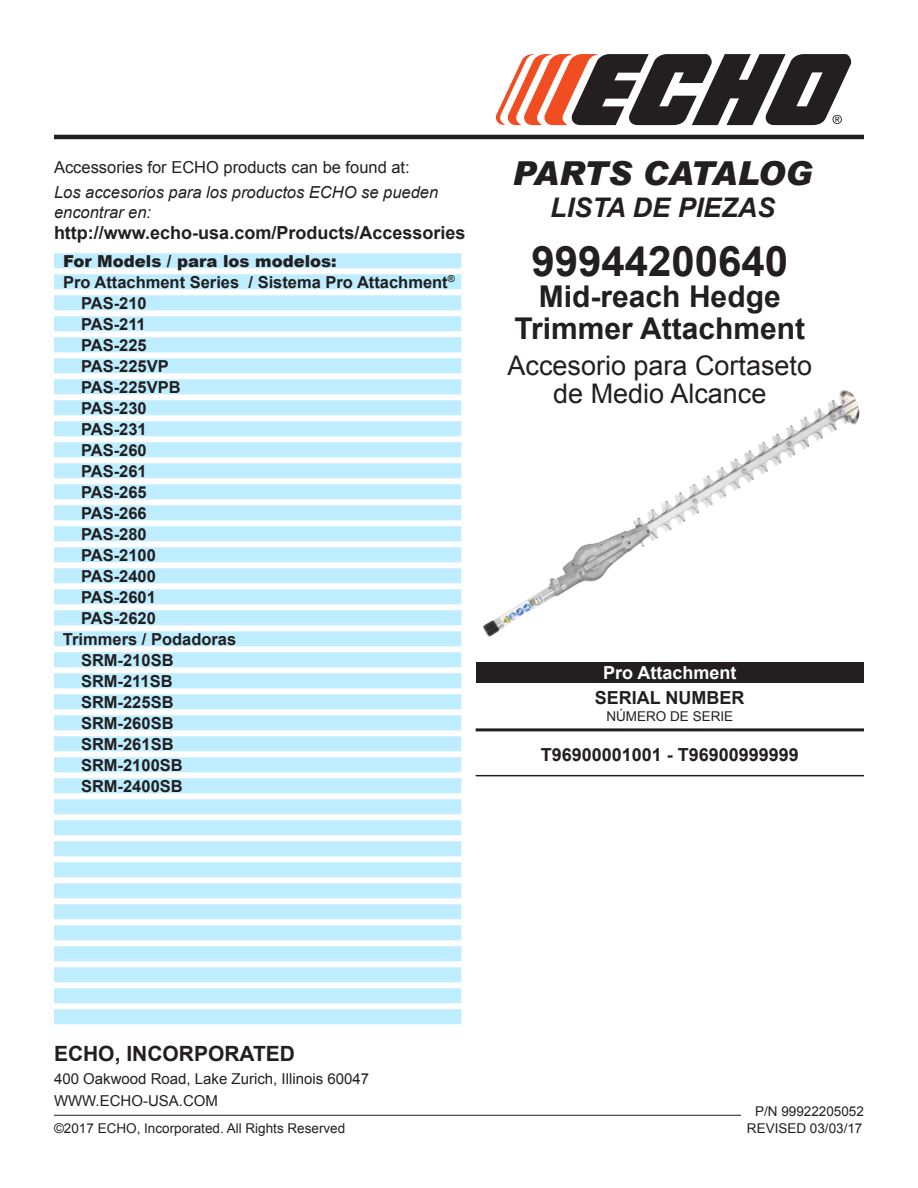
<style>
.page{position:relative;width:918px;height:1188px;background:#fff}
.page>*{position:absolute;margin:0;border:0;box-sizing:border-box;transform-origin:0 0}
.t1{font:700 42px "Arial";color:#231f20}
.t2{font:italic 900 33px "Arial";letter-spacing:-.015em;color:#231f20}
.t3{font:700 30px/31.5px "Arial";color:#231f20;text-align:center}
.t4{font:27px/28.5px "Arial";color:#231f20;text-align:center}
.t5{font:italic 700 27px "Arial";color:#231f20}
.t6{font:700 21px "Arial";color:#231f20}
.t7{font:700 18px "Arial";color:#231f20}
.t8{font:700 18px "Arial";color:#fff}
.t9{font:700 16.5px "Arial";color:#231f20}
.t10{font:italic 16.5px/19.8px "Arial";color:#231f20}
.t11{font:16.5px "Arial";color:#231f20}
.t12{font:900 16.5px "Arial";color:#231f20}
.t13{font:15px/22.5px "Arial";color:#231f20}
.t14{font:13.5px "Arial";color:#231f20}
</style>
<div class="page">
<svg style="left:495px;top:54px;width:357px;height:71px"></svg>
<hr style="left:54px;top:135px;width:810px;height:4px;background:#231f20">
<hr style="left:54px;top:1115px;width:687px;height:1px;background:#231f20">
<hr style="left:476px;top:728px;width:388px;height:3px;background:#231f20">
<hr style="left:476px;top:775px;width:388px;height:1px;background:#231f20">
<div style="left:476px;top:663px;width:388px;height:20px;background:#231f20"></div>
<div style="left:54px;top:253px;width:407px;height:14px;background:#bdedfe"></div>
<hr style="left:54px;top:267px;width:407px;height:1px;background:#bdedfe">
<div style="left:54px;top:274px;width:407px;height:14px;background:#bdedfe"></div>
<hr style="left:54px;top:288px;width:407px;height:1px;background:#bdedfe">
<div style="left:54px;top:295px;width:407px;height:14px;background:#bdedfe"></div>
<hr style="left:54px;top:309px;width:407px;height:1px;background:#bdedfe">
<div style="left:54px;top:316px;width:407px;height:14px;background:#bdedfe"></div>
<hr style="left:54px;top:330px;width:407px;height:1px;background:#bdedfe">
<div style="left:54px;top:337px;width:407px;height:14px;background:#bdedfe"></div>
<hr style="left:54px;top:351px;width:407px;height:1px;background:#bdedfe">
<div style="left:54px;top:358px;width:407px;height:14px;background:#bdedfe"></div>
<hr style="left:54px;top:372px;width:407px;height:1px;background:#bdedfe">
<div style="left:54px;top:379px;width:407px;height:14px;background:#bdedfe"></div>
<hr style="left:54px;top:393px;width:407px;height:1px;background:#bdedfe">
<div style="left:54px;top:400px;width:407px;height:14px;background:#bdedfe"></div>
<hr style="left:54px;top:414px;width:407px;height:1px;background:#bdedfe">
<div style="left:54px;top:421px;width:407px;height:14px;background:#bdedfe"></div>
<hr style="left:54px;top:435px;width:407px;height:1px;background:#bdedfe">
<div style="left:54px;top:442px;width:407px;height:14px;background:#bdedfe"></div>
<hr style="left:54px;top:456px;width:407px;height:1px;background:#bdedfe">
<div style="left:54px;top:463px;width:407px;height:14px;background:#bdedfe"></div>
<hr style="left:54px;top:477px;width:407px;height:1px;background:#bdedfe">
<div style="left:54px;top:484px;width:407px;height:14px;background:#bdedfe"></div>
<hr style="left:54px;top:498px;width:407px;height:1px;background:#bdedfe">
<div style="left:54px;top:505px;width:407px;height:14px;background:#bdedfe"></div>
<hr style="left:54px;top:519px;width:407px;height:1px;background:#bdedfe">
<div style="left:54px;top:526px;width:407px;height:14px;background:#bdedfe"></div>
<hr style="left:54px;top:540px;width:407px;height:1px;background:#bdedfe">
<div style="left:54px;top:547px;width:407px;height:14px;background:#bdedfe"></div>
<hr style="left:54px;top:561px;width:407px;height:1px;background:#bdedfe">
<div style="left:54px;top:568px;width:407px;height:14px;background:#bdedfe"></div>
<hr style="left:54px;top:582px;width:407px;height:1px;background:#bdedfe">
<div style="left:54px;top:589px;width:407px;height:14px;background:#bdedfe"></div>
<hr style="left:54px;top:603px;width:407px;height:1px;background:#bdedfe">
<div style="left:54px;top:610px;width:407px;height:14px;background:#bdedfe"></div>
<hr style="left:54px;top:624px;width:407px;height:1px;background:#bdedfe">
<div style="left:54px;top:631px;width:407px;height:14px;background:#bdedfe"></div>
<hr style="left:54px;top:645px;width:407px;height:1px;background:#bdedfe">
<div style="left:54px;top:652px;width:407px;height:14px;background:#bdedfe"></div>
<hr style="left:54px;top:666px;width:407px;height:1px;background:#bdedfe">
<div style="left:54px;top:673px;width:407px;height:14px;background:#bdedfe"></div>
<hr style="left:54px;top:687px;width:407px;height:1px;background:#bdedfe">
<div style="left:54px;top:694px;width:407px;height:14px;background:#bdedfe"></div>
<hr style="left:54px;top:708px;width:407px;height:1px;background:#bdedfe">
<div style="left:54px;top:715px;width:407px;height:14px;background:#bdedfe"></div>
<hr style="left:54px;top:729px;width:407px;height:1px;background:#bdedfe">
<div style="left:54px;top:736px;width:407px;height:14px;background:#bdedfe"></div>
<hr style="left:54px;top:750px;width:407px;height:1px;background:#bdedfe">
<div style="left:54px;top:757px;width:407px;height:14px;background:#bdedfe"></div>
<hr style="left:54px;top:771px;width:407px;height:1px;background:#bdedfe">
<div style="left:54px;top:778px;width:407px;height:14px;background:#bdedfe"></div>
<hr style="left:54px;top:792px;width:407px;height:1px;background:#bdedfe">
<div style="left:54px;top:799px;width:407px;height:14px;background:#bdedfe"></div>
<hr style="left:54px;top:813px;width:407px;height:1px;background:#bdedfe">
<div style="left:54px;top:820px;width:407px;height:14px;background:#bdedfe"></div>
<hr style="left:54px;top:834px;width:407px;height:1px;background:#bdedfe">
<div style="left:54px;top:841px;width:407px;height:14px;background:#bdedfe"></div>
<hr style="left:54px;top:855px;width:407px;height:1px;background:#bdedfe">
<div style="left:54px;top:862px;width:407px;height:14px;background:#bdedfe"></div>
<hr style="left:54px;top:876px;width:407px;height:1px;background:#bdedfe">
<div style="left:54px;top:883px;width:407px;height:14px;background:#bdedfe"></div>
<hr style="left:54px;top:897px;width:407px;height:1px;background:#bdedfe">
<div style="left:54px;top:904px;width:407px;height:14px;background:#bdedfe"></div>
<hr style="left:54px;top:918px;width:407px;height:1px;background:#bdedfe">
<div style="left:54px;top:925px;width:407px;height:14px;background:#bdedfe"></div>
<hr style="left:54px;top:939px;width:407px;height:1px;background:#bdedfe">
<div style="left:54px;top:946px;width:407px;height:14px;background:#bdedfe"></div>
<hr style="left:54px;top:960px;width:407px;height:1px;background:#bdedfe">
<div style="left:54px;top:967px;width:407px;height:14px;background:#bdedfe"></div>
<hr style="left:54px;top:981px;width:407px;height:1px;background:#bdedfe">
<div style="left:54px;top:988px;width:407px;height:14px;background:#bdedfe"></div>
<hr style="left:54px;top:1002px;width:407px;height:1px;background:#bdedfe">
<div style="left:54px;top:1009px;width:407px;height:14px;background:#bdedfe"></div>
<hr style="left:54px;top:1023px;width:407px;height:1px;background:#bdedfe">
<img style="left:483px;top:393px;width:358px;height:244px">
<p class="t11" style="left:54px;top:157px;width:357px">Accessories for ECHO products can be found at:</p>
<p class="t10" style="left:54px;top:182px;width:386px">Los accesorios para los productos ECHO se pueden encontrar en:</p>
<p class="t7" style="left:54px;top:221px;width:413px">http://www.echo-usa.com/Products/Accessories</p>
<p class="t12" style="left:63px;top:249px;width:275px">For Models / para los modelos:</p>
<p class="t9" style="left:63px;top:271px;width:393px">Pro Attachment Series / Sistema Pro Attachment<sup>®</sup></p>
<p class="t9" style="left:81px;top:292px;width:67px">PAS-210</p>
<p class="t9" style="left:81px;top:313px;width:66px">PAS-211</p>
<p class="t9" style="left:81px;top:334px;width:67px">PAS-225</p>
<p class="t9" style="left:81px;top:355px;width:89px">PAS-225VP</p>
<p class="t9" style="left:81px;top:376px;width:101px">PAS-225VPB</p>
<p class="t9" style="left:81px;top:397px;width:67px">PAS-230</p>
<p class="t9" style="left:81px;top:418px;width:67px">PAS-231</p>
<p class="t9" style="left:81px;top:439px;width:67px">PAS-260</p>
<p class="t9" style="left:81px;top:460px;width:67px">PAS-261</p>
<p class="t9" style="left:81px;top:481px;width:67px">PAS-265</p>
<p class="t9" style="left:81px;top:502px;width:67px">PAS-266</p>
<p class="t9" style="left:81px;top:523px;width:67px">PAS-280</p>
<p class="t9" style="left:81px;top:544px;width:76px">PAS-2100</p>
<p class="t9" style="left:81px;top:565px;width:76px">PAS-2400</p>
<p class="t9" style="left:81px;top:586px;width:76px">PAS-2601</p>
<p class="t9" style="left:81px;top:607px;width:76px">PAS-2620</p>
<p class="t9" style="left:63px;top:628px;width:175px">Trimmers / Podadoras</p>
<p class="t9" style="left:81px;top:649px;width:94px">SRM-210SB</p>
<p class="t9" style="left:81px;top:670px;width:93px">SRM-211SB</p>
<p class="t9" style="left:81px;top:691px;width:94px">SRM-225SB</p>
<p class="t9" style="left:81px;top:712px;width:94px">SRM-260SB</p>
<p class="t9" style="left:81px;top:733px;width:94px">SRM-261SB</p>
<p class="t9" style="left:81px;top:754px;width:103px">SRM-2100SB</p>
<p class="t9" style="left:81px;top:775px;width:103px">SRM-2400SB</p>
<h2 class="t2" style="left:513px;top:153px;width:302px">PARTS CATALOG</h2>
<h3 class="t5" style="left:550px;top:189px;width:227px">LISTA DE PIEZAS</h3>
<h1 class="t1" style="left:531px;top:233px;width:258px">99944200640</h1>
<h3 class="t3" style="left:515px;top:282px;width:292px">Mid-reach Hedge<br>Trimmer Attachment</h3>
<h3 class="t4" style="left:508px;top:351px;width:306px">Accesorio para Cortaseto de Medio Alcance</h3>
<p class="t8" style="left:603px;top:660px;width:135px">Pro Attachment</p>
<p class="t7" style="left:595px;top:686px;width:151px">SERIAL NUMBER</p>
<p class="t14" style="left:606px;top:707px;width:128px">NÚMERO DE SERIE</p>
<p class="t7" style="left:541px;top:743px;width:260px">T96900001001 - T96900999999</p>
<p class="t6" style="left:54px;top:1040px;width:243px">ECHO, INCORPORATED</p>
<p class="t13" style="left:54px;top:1067px;width:317px">400 Oakwood Road, Lake Zurich, Illinois 60047<br>WWW.ECHO-USA.COM</p>
<p class="t14" style="left:755px;top:1102px;width:110px">P/N 99922205052</p>
<p class="t14" style="left:54px;top:1119px;width:293px">©2017 ECHO, Incorporated. All Rights Reserved</p>
<p class="t14" style="left:747px;top:1119px;width:117px">REVISED 03/03/17</p>
</div>
